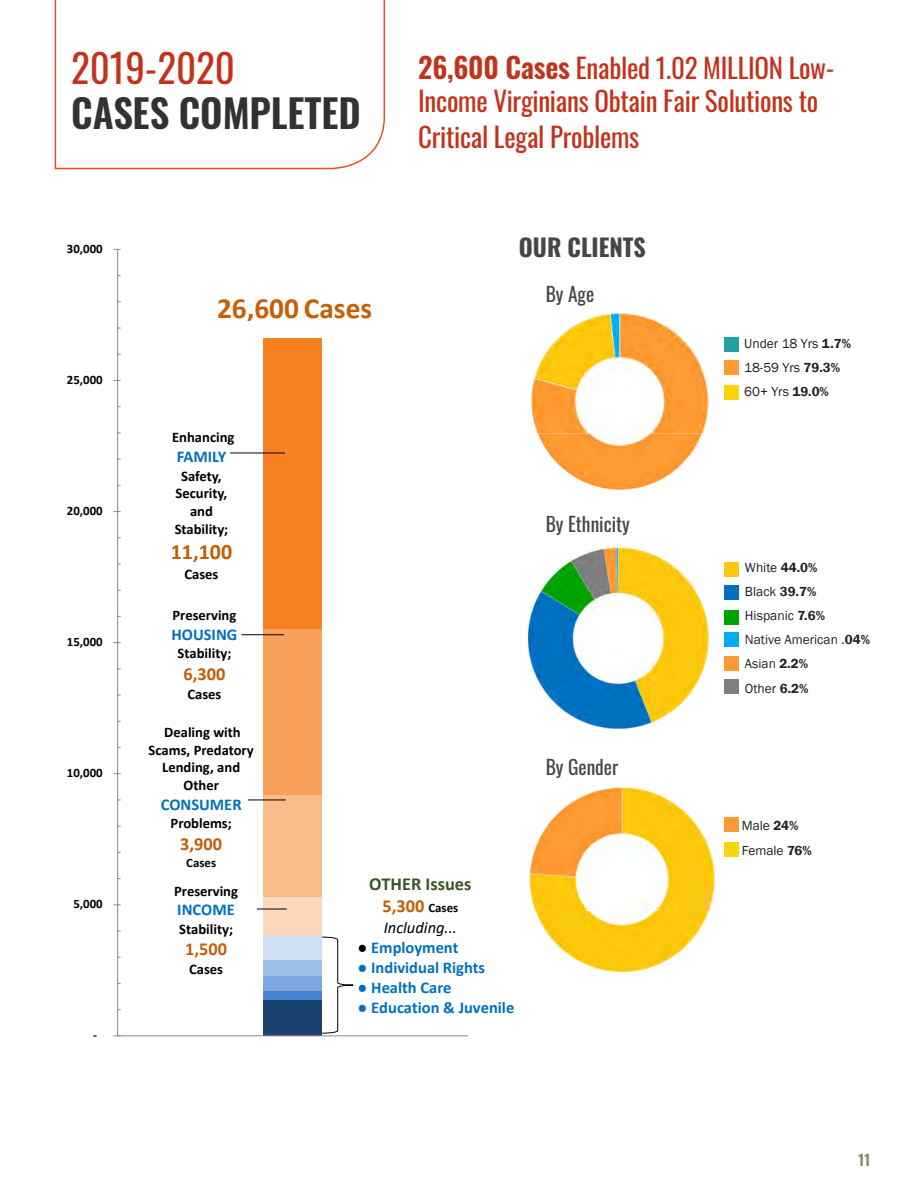
<style>
.page{position:relative;width:918px;height:1188px;background:#fff}
.page>*{position:absolute;margin:0;border:0;box-sizing:border-box;transform-origin:0 0}
.Head_1_oswald_gray{font:600 39px/45px "Oswald";color:#313232}
.t1{font:700 29.4px "Calibri";color:#c75f09}
.Header_intro_nested{font:27px/33px "Oswald";letter-spacing:-.01em;color:#c3331b}
.Body__Intro_LargeTex{font:700 24px "Oswald";color:#454647}
.t2{font:700 22.05px "Calibri";color:#c45d08}
.BODY_TEXT_2{font:19.5px "Oswald";color:#454647}
.t3{font:700 18.3px/22.4px "Calibri";color:#385723;text-align:center}
.t4{font:700 18.3px "Calibri";color:#c45d08}
.t5{font:700 18.3px "Calibri";color:#c75f09}
.t6{font:700 16.5px "Calibri";color:#0070c0}
.t7{font:italic 16.5px "Calibri";color:#000}
.t8{font:600 15px "Oswald";color:#88806b}
.t9{font:700 14.7px/17.9px "Calibri";color:#000;text-align:center}
.TOC_leader_dots_shor{font:13.5px "Franklin Gothic";color:#231f20}
.t10{font:700 12.9px "Calibri";color:#000}
.s1{font-weight:400;color:#c3331b}
.s2{font-weight:600;font-size:28.5px}
.s3{color:#c45d08}
.s4{font-size:12.9px;color:#000}
.s5{font-weight:400;color:#000}
.s6{font-weight:400}
.s7{font-weight:600}
</style>
<div class="page">
<svg style="left:54px;top:0;width:332px;height:170px"></svg>
<div style="left:725px;top:338px;width:14px;height:14px;background:#24a1a4"></div>
<div style="left:725px;top:360px;width:14px;height:15px;background:#fd9a34"></div>
<div style="left:725px;top:385px;width:14px;height:15px;background:#f7d60e"></div>
<div style="left:725px;top:562px;width:14px;height:15px;background:#fbc80d"></div>
<div style="left:725px;top:585px;width:14px;height:14px;background:#0071c1"></div>
<div style="left:725px;top:610px;width:14px;height:15px;background:#00a400"></div>
<div style="left:725px;top:633px;width:14px;height:14px;background:#00aeef"></div>
<div style="left:725px;top:657px;width:14px;height:14px;background:#fd9a34"></div>
<div style="left:725px;top:679px;width:14px;height:15px;background:#7f7f7f"></div>
<div style="left:724px;top:817px;width:15px;height:15px;background:#fd9a34"></div>
<div style="left:724px;top:842px;width:15px;height:15px;background:#f7d60e"></div>
<div style="left:264px;top:1000px;width:58px;height:36px;background:#1b416f"></div>
<div style="left:264px;top:990px;width:58px;height:10px;background:#4685d2"></div>
<div style="left:264px;top:976px;width:58px;height:14px;background:#7ba8df"></div>
<div style="left:264px;top:959px;width:58px;height:17px;background:#9dbee7"></div>
<div style="left:264px;top:936px;width:58px;height:23px;background:#d0e0f4"></div>
<div style="left:264px;top:897px;width:58px;height:39px;background:#fcd9bc"></div>
<div style="left:264px;top:794px;width:58px;height:103px;background:#fabd8a"></div>
<div style="left:264px;top:629px;width:58px;height:165px;background:#f8a15a"></div>
<div style="left:264px;top:338px;width:58px;height:291px;background:#f68222"></div>
<hr style="left:117px;top:249px;width:1px;height:787px;background:#898989">
<hr style="left:118px;top:1036px;width:350px;height:1px;background:#898989">
<hr style="left:241px;top:634px;width:43px;height:1px;background:#000">
<svg style="left:322px;top:936px;width:32px;height:98px"></svg>
<hr style="left:230px;top:453px;width:55px;height:1px;background:#000">
<hr style="left:248px;top:800px;width:38px;height:1px;background:#000">
<hr style="left:257px;top:909px;width:30px;height:1px;background:#000">
<img style="left:529px;top:787px;width:186px;height:124px">
<img style="left:535px;top:911px;width:174px;height:61px">
<img style="left:526px;top:546px;width:184px;height:184px;border-radius:92px">
<img style="left:531px;top:313px;width:178px;height:121px">
<img style="left:538px;top:434px;width:164px;height:56px">
<p class="Head_1_oswald_gray" style="left:71px;top:42px;width:291px"><span class="s1">2019-2020<br></span>CASES COMPLETED</p>
<p class="Header_intro_nested" style="left:418px;top:49px;width:418px"><span class="s2">26,600 Cases</span> Enabled 1.02 MILLION Low-<br>Income Virginians Obtain Fair Solutions to</p>
<p class="Header_intro_nested" style="left:418px;top:118px;width:223px">Critical Legal Problems</p>
<p class="t10" style="left:67px;top:240px;width:37px">30,000</p>
<p class="t10" style="left:67px;top:371px;width:37px">25,000</p>
<p class="t10" style="left:67px;top:502px;width:37px">20,000</p>
<p class="t10" style="left:67px;top:633px;width:37px">15,000</p>
<p class="t10" style="left:67px;top:764px;width:37px">10,000</p>
<p class="t10" style="left:73px;top:895px;width:31px">5,000</p>
<p class="t10" style="left:93px;top:1026px;width:5px">-</p>
<p class="t1" style="left:217px;top:288px;width:157px">26,600 Cases</p>
<p class="t9" style="left:172px;top:428px;width:64px">Enhancing</p>
<p class="t6" style="left:177px;top:445px;width:51px">FAMILY</p>
<p class="t9" style="left:175px;top:467px;width:55px">Safety,<br>Security, and<br>Stability;</p>
<p class="t2" style="left:171px;top:536px;width:63px">11,100</p>
<p class="t9" style="left:184px;top:565px;width:35px">Cases</p>
<p class="t9" style="left:172px;top:606px;width:66px">Preserving</p>
<p class="t6" style="left:172px;top:623px;width:67px">HOUSING</p>
<p class="t9" style="left:178px;top:644px;width:55px">Stability;</p>
<p class="t4" style="left:183px;top:661px;width:43px">6,300</p>
<p class="t9" style="left:187px;top:685px;width:35px">Cases</p>
<p class="Body__Intro_LargeTex" style="left:519px;top:225px;width:129px">OUR CLIENTS</p>
<p class="BODY_TEXT_2" style="left:546px;top:277px;width:50px">By Age</p>
<p class="BODY_TEXT_2" style="left:546px;top:507px;width:86px">By Ethnicity</p>
<p class="t9" style="left:149px;top:723px;width:107px">Dealing with<br>Scams, Predatory<br>Lending, and<br>Other</p>
<p class="t6" style="left:161px;top:793px;width:82px">CONSUMER</p>
<p class="t9" style="left:171px;top:814px;width:63px">Problems;</p>
<p class="t4" style="left:180px;top:831px;width:43px">3,900</p>
<p class="t10" style="left:186px;top:853px;width:31px">Cases</p>
<p class="t9" style="left:174px;top:882px;width:66px">Preserving</p>
<p class="t6" style="left:177px;top:898px;width:59px">INCOME</p>
<p class="t9" style="left:179px;top:920px;width:55px">Stability;</p>
<p class="t5" style="left:185px;top:936px;width:43px">1,500</p>
<p class="t9" style="left:189px;top:960px;width:35px">Cases</p>
<p class="BODY_TEXT_2" style="left:546px;top:749px;width:74px">By Gender</p>
<p class="t3" style="left:369px;top:872px;width:104px">OTHER Issues<br><span class="s3">5,300</span> <span class="s4">Cases</span></p>
<p class="t7" style="left:384px;top:916px;width:75px">Including...</p>
<p class="t6" style="left:358px;top:936px;width:102px"><span class="s5">●</span> Employment</p>
<p class="t6" style="left:358px;top:956px;width:129px"><span class="s6">●</span> Individual Rights</p>
<p class="t6" style="left:358px;top:976px;width:95px"><span class="s6">●</span> Health Care</p>
<p class="t6" style="left:358px;top:996px;width:158px"><span class="s6">●</span> Education &amp; Juvenile</p>
<p class="TOC_leader_dots_shor" style="left:744px;top:335px;width:108px">Under 18 Yrs <span class="s7">1.7%</span></p>
<p class="TOC_leader_dots_shor" style="left:744px;top:359px;width:97px">18-59 Yrs <span class="s7">79.3%</span></p>
<p class="TOC_leader_dots_shor" style="left:744px;top:383px;width:86px">60+ Yrs <span class="s7">19.0%</span></p>
<p class="TOC_leader_dots_shor" style="left:745px;top:559px;width:74px">White <span class="s7">44.0%</span></p>
<p class="TOC_leader_dots_shor" style="left:745px;top:583px;width:73px">Black <span class="s7">39.7%</span></p>
<p class="TOC_leader_dots_shor" style="left:745px;top:607px;width:82px">Hispanic <span class="s7">7.6%</span></p>
<p class="TOC_leader_dots_shor" style="left:745px;top:631px;width:127px">Native American .<span class="s7">04%</span></p>
<p class="TOC_leader_dots_shor" style="left:745px;top:656px;width:65px">Asian <span class="s7">2.2%</span></p>
<p class="TOC_leader_dots_shor" style="left:745px;top:680px;width:65px">Other <span class="s7">6.2%</span></p>
<p class="TOC_leader_dots_shor" style="left:742px;top:817px;width:58px">Male <span class="s7">24%</span></p>
<p class="TOC_leader_dots_shor" style="left:742px;top:842px;width:71px">Female <span class="s7">76%</span></p>
<p class="t8" style="left:858px;top:1146px;width:14px">11</p>
</div>
